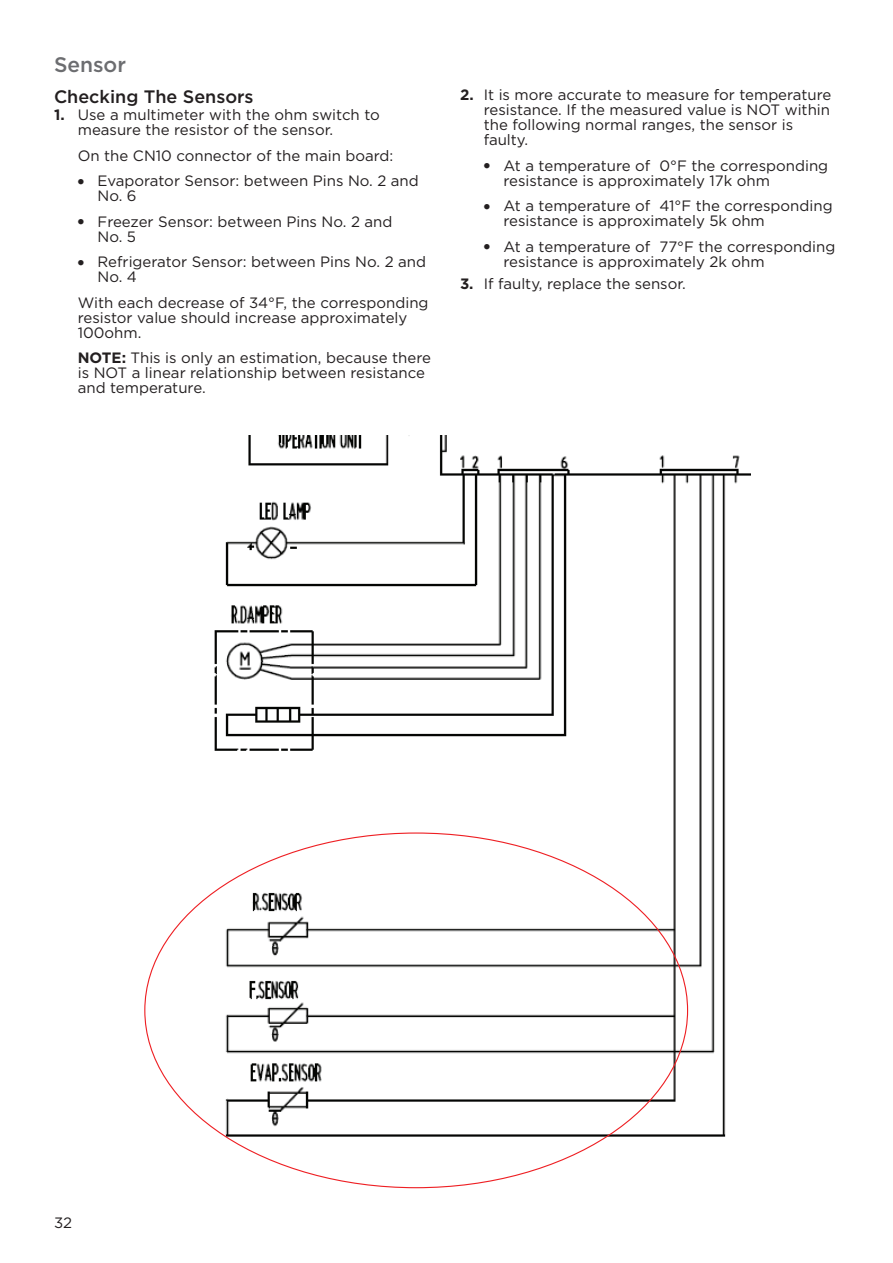
<style>
.page{position:relative;width:893px;height:1263px;background:#fff}
.page>*{position:absolute;margin:0;border:0;box-sizing:border-box;transform-origin:0 0}
.t1{font:500 21px "Gotham";color:#6c6d70}
.t2{font:500 18px "Gotham";color:#231f20}
.t3{font:15px/15px "Gotham";color:#231f20}
.s1{font-weight:700}
.s2{font-weight:700;font-size:18px}
</style>
<div class="page">
<img style="left:200px;top:436px;width:550px;height:729px">
<h1 class="t1" style="left:54px;top:52px;width:74px">Sensor</h1>
<p class="t2" style="left:54px;top:86px;width:201px">Checking The Sensors</p>
<p class="t3" style="left:78px;top:107px;width:304px;text-indent:-24px"><span class="s1">1.</span> Use a multimeter with the ohm switch to measure the resistor of the sensor.</p>
<p class="t3" style="left:78px;top:148px;width:317px">On the CN10 connector of the main board:</p>
<p class="t3" style="left:98px;top:173px;width:323px;text-indent:-21px"><span class="s2">•</span> Evaporator Sensor: between Pins No. 2 and<br>No. 6</p>
<p class="t3" style="left:98px;top:214px;width:296px;text-indent:-21px"><span class="s2">•</span> Freezer Sensor: between Pins No. 2 and<br>No. 5</p>
<p class="t3" style="left:98px;top:254px;width:330px;text-indent:-21px"><span class="s2">•</span> Refrigerator Sensor: between Pins No. 2 and<br>No. 4</p>
<p class="t3" style="left:78px;top:295px;width:352px">With each decrease of 34°F, the corresponding resistor value should increase approximately<br>100ohm.</p>
<p class="t3" style="left:78px;top:350px;width:355px"><span class="s1">NOTE:</span> This is only an estimation, because there is NOT a linear relationship between resistance and temperature.</p>
<p class="t3" style="left:484px;top:87px;width:349px;text-indent:-24px"><span class="s1">2.</span> It is more accurate to measure for temperature resistance. If the measured value is NOT within the following normal ranges, the sensor is faulty.</p>
<p class="t3" style="left:503px;top:157px;width:326px;text-indent:-21px"><span class="s2">•</span> At a temperature of 0°F the corresponding resistance is approximately 17k ohm</p>
<p class="t3" style="left:503px;top:198px;width:331px;text-indent:-21px"><span class="s2">•</span> At a temperature of 41°F the corresponding resistance is approximately 5k ohm</p>
<p class="t3" style="left:503px;top:238px;width:333px;text-indent:-21px"><span class="s2">•</span> At a temperature of 77°F the corresponding resistance is approximately 2k ohm</p>
<p class="t3" style="left:460px;top:276px;width:227px"><span class="s1">3.</span> If faulty, replace the sensor.</p>
<p class="t3" style="left:54px;top:1214px;width:20px">32</p>
</div>
